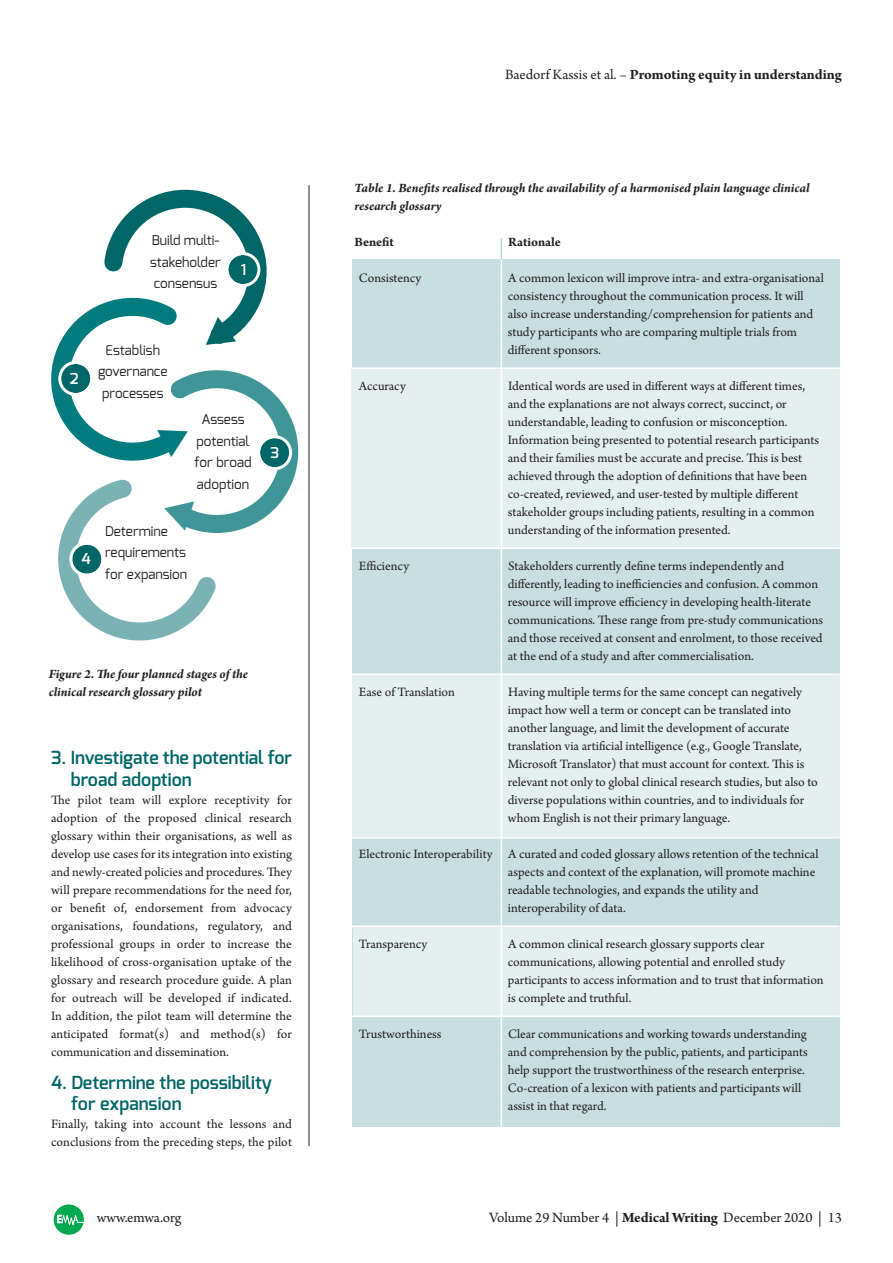
<style>
.page{position:relative;width:893px;height:1263px;background:#fff}
.page>*{position:absolute;margin:0;border:0;box-sizing:border-box;transform-origin:0 0}
.t1{font:600 18px/22.5px "Exo";color:#006667}
.t2{font:15px "Arno Pro";letter-spacing:-.005em;color:#231f20}
.t3{font:700 15px "Arno Pro";color:#231f20}
.t4{font:600 15px "Exo";color:#fff}
.t5{font:13.5px/18px "Arno Pro";color:#231f20}
.t6{font:italic 700 13.5px/18px "Arno Pro";letter-spacing:-.005em;color:#231f20}
.t7{font:13.5px/21.6px "Exo";color:#231f20;text-align:center}
.t8{font:700 13.5px "Arno Pro";letter-spacing:-.005em;color:#231f20}
.s1{font-weight:400}
.s2{font-weight:700}
</style>
<div class="page">
<svg style="left:54px;top:1204px;width:30px;height:31px"></svg>
<hr style="left:309px;top:185px;width:1px;height:961px;background:#231f20">
<div style="left:352px;top:259px;width:487px;height:868px;background:#c7dfe0"></div>
<div style="left:351px;top:369px;width:488px;height:179px;background:#e4eff0"></div>
<div style="left:352px;top:675px;width:487px;height:163px;background:#e4eff0"></div>
<div style="left:353px;top:927px;width:486px;height:89px;background:#e4eff0"></div>
<hr style="left:327px;top:367px;width:512px;height:2px;background:#fff">
<hr style="left:327px;top:547px;width:512px;height:2px;background:#fff">
<hr style="left:327px;top:673px;width:512px;height:2px;background:#fff">
<hr style="left:327px;top:837px;width:512px;height:1px;background:#fff">
<hr style="left:327px;top:925px;width:512px;height:2px;background:#fff">
<hr style="left:327px;top:1015px;width:512px;height:2px;background:#fff">
<hr style="left:501px;top:238px;width:1px;height:938px;background:#fff">
<svg style="left:501px;top:238px;width:1px;height:22px"></svg>
<svg style="left:51px;top:185px;width:259px;height:471px"></svg>
<p class="t7" style="left:150px;top:230px;width:72px;text-align:justify">Build multi&shy;stakeholder consensus</p>
<p class="t4" style="left:241px;top:263px;width:7px">1</p>
<p class="t4" style="left:70px;top:372px;width:10px">2</p>
<p class="t7" style="left:98px;top:339px;width:71px">Establish governance processes</p>
<p class="t7" style="left:195px;top:409px;width:58px">Assess potential for broad adoption</p>
<p class="t4" style="left:82px;top:552px;width:11px">4</p>
<p class="t7" style="left:105px;top:520px;width:84px;text-align:left">Determine requirements for expansion</p>
<p class="t4" style="left:271px;top:446px;width:10px">3</p>
<p class="t6" style="left:49px;top:666px;width:201px">Figure 2. Thefour planned stages of the clinical research glossary pilot</p>
<h1 class="t1" style="left:71px;top:748px;width:223px;text-indent:-20px">3. Investigate the potential for broad adoption</h1>
<p class="t5" style="left:51px;top:792px;width:242px;text-align:justify">The pilot team will explore receptivity for adoption of the proposed clinical research glossary within their organisations, as well as develop use cases for its integration into existing and newly-created policies and procedures. They will prepare recommendations for the need for, or benefit of, endorsement from advocacy organisations, foundations, regulatory, and professional groups in order to increase the likelihood of cross-organisation uptake of the glossary and research procedure guide. A plan for outreach will be developed if indicated.<br>In addition, the pilot team will determine the anticipated format(s) and method(s) for communication and dissemination.</p>
<h1 class="t1" style="left:71px;top:1074px;width:202px;line-height:21px;text-indent:-20px">4. Determine the possibility for expansion</h1>
<p class="t5" style="left:51px;top:1116px;width:242px">Finally, taking into account the lessons and conclusions from the preceding steps, the pilot</p>
<p class="t3" style="left:505px;top:69px;width:338px"><span class="s1">Baedorf Kassis et al. –</span> Promoting equity in understanding</p>
<p class="t6" style="left:355px;top:180px;width:456px">Table 1. Benefits realised through the availability of a harmonised plain language clinical research glossary</p>
<p class="t8" style="left:355px;top:237px;width:41px">Benefit</p>
<p class="t8" style="left:508px;top:237px;width:54px">Rationale</p>
<p class="t5" style="left:359px;top:270px;width:64px">Consistency</p>
<p class="t5" style="left:508px;top:270px;width:317px">A common lexicon will improve intra- and extra-organisational consistency throughout the communication process. It will also increase understanding/comprehension for patients and study participants who are comparing multiple trials from different sponsors.</p>
<p class="t5" style="left:359px;top:378px;width:48px">Accuracy</p>
<p class="t5" style="left:508px;top:378px;width:313px">Identical words are used in different ways at different times, and the explanations are not always correct, succinct, or understandable, leading to confusion or misconception.<br>Information being presented to potential research participants and their families must be accurate and precise. This is best achieved through the adoption of definitions that have been co-created, reviewed, and user-tested by multiple different stakeholder groups including patients, resulting in a common understanding of the information presented.</p>
<p class="t5" style="left:359px;top:558px;width:52px">Efficiency</p>
<p class="t5" style="left:508px;top:558px;width:317px">Stakeholders currently define terms independently and differently, leading to inefficiencies and confusion. A common resource will improve efficiency in developing health-literate communications. These range from pre-study communications and those received at consent and enrolment, to those received at the end of a study and after commercialisation.</p>
<p class="t5" style="left:359px;top:684px;width:98px">Ease of Translation</p>
<p class="t5" style="left:508px;top:684px;width:311px">Having multiple terms for the same concept can negatively impact how well a term or concept can be translated into another language, and limit the development of accurate translation via artificial intelligence (e.g., Google Translate, Microsoft Translator) that must account for context. This is relevant not only to global clinical research studies, but also to diverse populations within countries, and to individuals for whom English is not their primary language.</p>
<p class="t5" style="left:508px;top:846px;width:312px;text-indent:-149px">Electronic Interoperability A curated and coded glossary allows retention of the technical aspects and context of the explanation, will promote machine readable technologies, and expands the utility and interoperability of data.</p>
<p class="t5" style="left:359px;top:936px;width:70px">Transparency</p>
<p class="t5" style="left:508px;top:936px;width:317px">A common clinical research glossary supports clear communications, allowing potential and enrolled study participants to access information and to trust that information is complete and truthful.</p>
<p class="t5" style="left:359px;top:1026px;width:84px">Trustworthiness</p>
<p class="t5" style="left:508px;top:1026px;width:302px">Clear communications and working towards understanding and comprehension by the public, patients, and participants help support the trustworthiness of the research enterprise.<br>Co-creation of a lexicon with patients and participants will assist in that regard.</p>
<p class="t2" style="left:97px;top:1212px;width:86px">www.emwa.org</p>
<p class="t2" style="left:489px;top:1212px;width:354px">Volume 29 Number 4 | <span class="s2">Medical Writing</span> December 2020 | 13</p>
</div>
